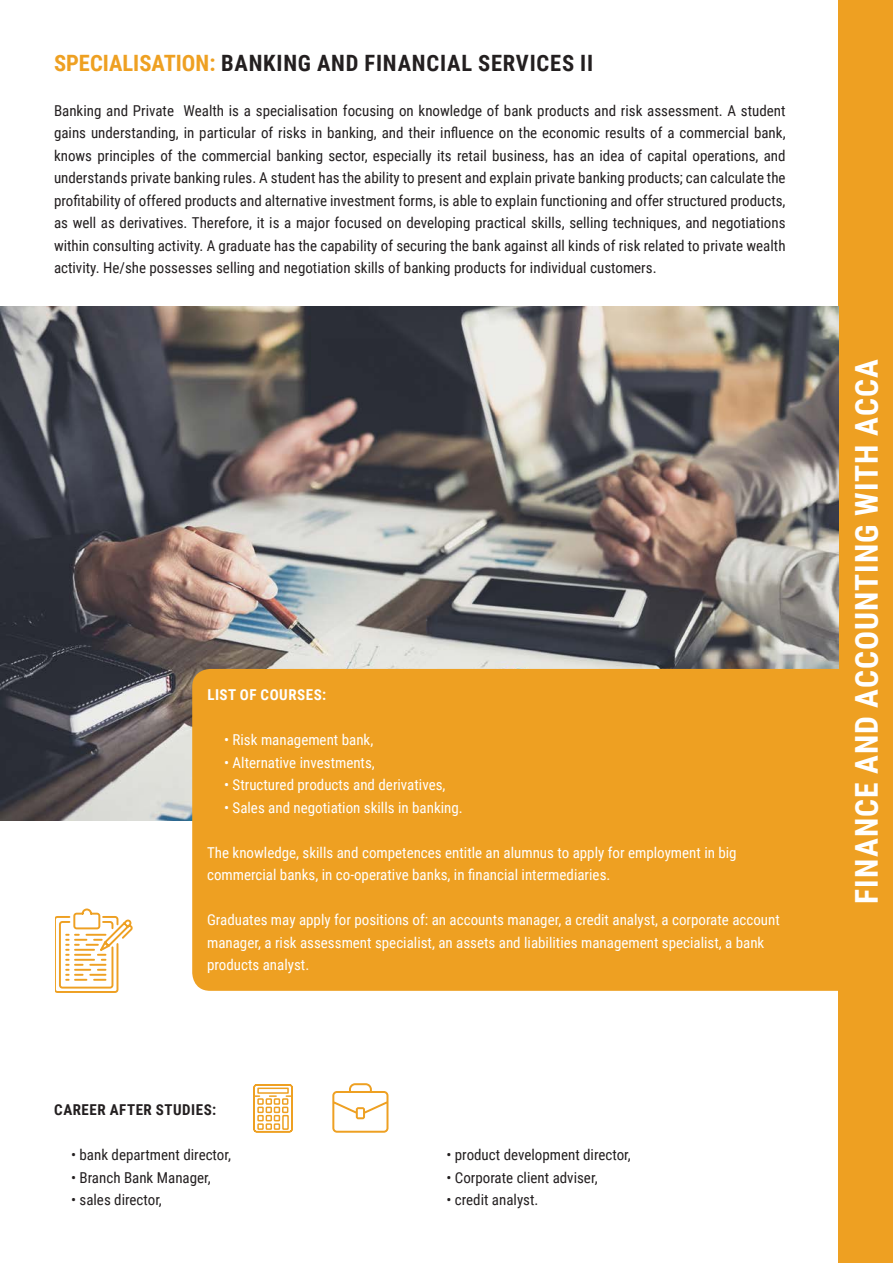
<style>
.page{position:relative;width:893px;height:1263px;background:#fff}
.page>*{position:absolute;margin:0;border:0;box-sizing:border-box;transform-origin:0 0}
.t1{font:700 31.5px "Roboto Condensed";letter-spacing:.035em;color:#fff}
.t2{font:700 22.5px "Roboto Condensed";letter-spacing:.035em;color:#231f20}
.t3{font:15px/22.5px "Roboto Condensed";color:#231f20;text-align:justify}
.t4{font:15px/22.5px "Roboto Condensed";color:#fff}
.t5{font:700 15px "Roboto Condensed";letter-spacing:.035em;color:#231f20}
.t6{font:700 15px "Roboto Condensed";letter-spacing:.035em;color:#fff}
.s1{color:#eea022}
</style>
<div class="page">
<svg style="left:332px;top:1083px;width:56px;height:50px"></svg>
<div style="left:839px;top:0;width:54px;height:1263px;background:#eea022"></div>
<svg style="left:253px;top:1084px;width:40px;height:49px"></svg>
<img style="left:0;top:306px;width:839px;height:515px">
<div style="left:192px;top:669px;width:701px;height:322px;background:#eea022;border-radius:18px"></div>
<svg style="left:55px;top:908px;width:78px;height:85px"></svg>
<p class="t2" style="left:54px;top:47px;width:541px"><span class="s1">SPECIALISATION:</span> BANKING AND FINANCIAL SERVICES II</p>
<p class="t3" style="left:54px;top:99px;width:733px">Banking and Private Wealth is a specialisation focusing on knowledge of bank products and risk assessment. A student gains understanding, in particular of risks in banking, and their influence on the economic results of a commercial bank, knows principles of the commercial banking sector, especially its retail business, has an idea of capital operations, and understands private banking rules. A student has the ability to present and explain private banking products; can calculate the profitability of offered products and alternative investment forms, is able to explain functioning and offer structured products, as well as derivatives. Therefore, it is a major focused on developing practical skills, selling techniques, and negotiations within consulting activity. A graduate has the capability of securing the bank against all kinds of risk related to private wealth activity. He/she possesses selling and negotiation skills of banking products for individual customers.</p>
<p class="t6" style="left:207px;top:684px;width:120px">LIST OF COURSES:</p>
<p class="t4" style="left:224px;top:728px;width:151px">• Risk management bank,</p>
<p class="t4" style="left:224px;top:751px;width:152px">• Alternative investments,</p>
<p class="t4" style="left:224px;top:773px;width:223px">• Structured products and derivatives,</p>
<p class="t4" style="left:224px;top:796px;width:240px">• Sales and negotiation skills in banking.</p>
<p class="t4" style="left:207px;top:841px;width:531px">The knowledge, skills and competences entitle an alumnus to apply for employment in big commercial banks, in co-operative banks, in financial intermediaries.</p>
<p class="t4" style="left:207px;top:908px;width:574px">Graduates may apply for positions of: an accounts manager, a credit analyst, a corporate account manager, a risk assessment specialist, an assets and liabilities management specialist, a bank products analyst.</p>
<p class="t5" style="left:54px;top:1099px;width:163px">CAREER AFTER STUDIES:</p>
<p class="t3" style="left:71px;top:1143px;width:162px">• bank department director,</p>
<p class="t3" style="left:71px;top:1165px;width:141px">• Branch Bank Manager,</p>
<p class="t3" style="left:71px;top:1188px;width:92px">• sales director,</p>
<p class="t3" style="left:446px;top:1143px;width:186px">• product development director,</p>
<p class="t3" style="left:446px;top:1165px;width:153px">• Corporate client adviser,</p>
<p class="t3" style="left:446px;top:1188px;width:94px">• credit analyst.</p>
<p class="t1" style="left:844px;top:904px;width:546px;rotate:-90deg">FINANCE AND ACCOUNTING WITH ACCA</p>
</div>
